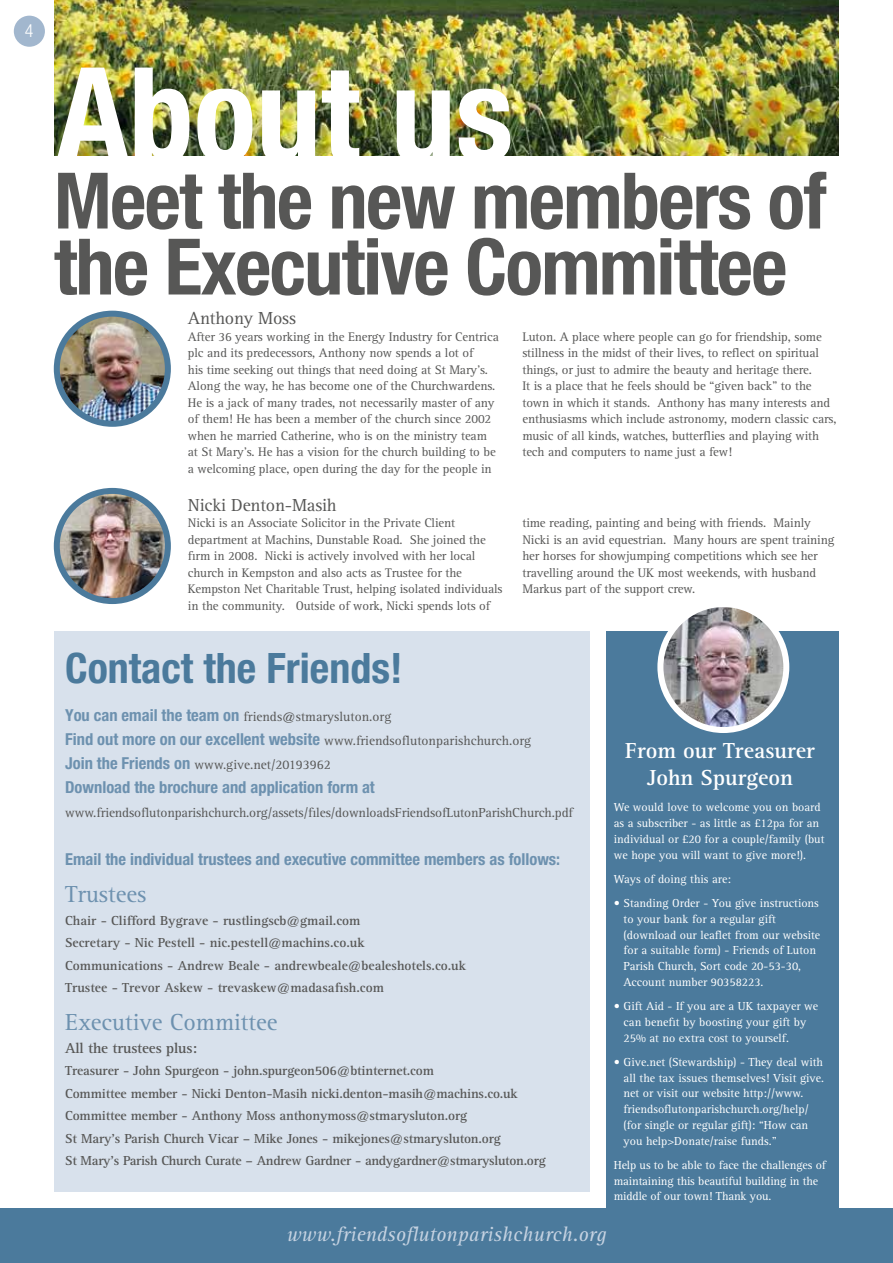
<style>
.page{position:relative;width:893px;height:1263px;background:#fff}
.page>*{position:absolute;margin:0;border:0;box-sizing:border-box;transform-origin:0 0}
.t1{font:700 condensed 129.9px "Helvetica Neue";color:#fff}
.t2{font:700 condensed 78px/66px "Helvetica Neue";letter-spacing:-.02em;color:#575756}
.t3{font:700 condensed 42px "Helvetica Neue";color:#4b7a9c}
.t4{font:24px "Rotis Serif";color:#6d91af}
.t5{font:700 22.5px/27px "Rotis Serif";color:#fff;text-align:center}
.t6{font:italic 21px "Rotis Serif";color:#c5d2e1}
.t7{font:18px "Rotis Serif";letter-spacing:-.01em;color:#575756}
.t8{font:300 condensed 18px "Helvetica Neue";color:#fff}
.t9{font:700 condensed 16.5px "Helvetica Neue";color:#6d91af}
.t10{font:700 15px "Rotis Serif";letter-spacing:-.01em;color:#575756}
.t11{font:700 13.5px/22.5px "Rotis Serif";letter-spacing:-.01em;color:#575756}
.t12{font:13.5px/24px "Rotis Serif";letter-spacing:-.01em;color:#575756}
.t13{font:12.9px/16.5px "Rotis Serif";letter-spacing:-.01em;color:#575756}
.t14{font:12px/15.8px "Rotis Serif";color:#fff}
.s1{font-family:"Helvetica Neue";font-weight:700;font-stretch:condensed;font-size:16.5px;color:#6d91af}
</style>
<div class="page">
<img style="left:54px;top:0;width:785px;height:155px">
<div style="left:54px;top:631px;width:535px;height:561px;background:#d8e1ec"></div>
<div style="left:606px;top:631px;width:233px;height:611px;background:#4b7a9c"></div>
<img style="left:57px;top:491px;width:111px;height:110px">
<div style="left:54px;top:488px;width:117px;height:116px;border:6px solid #4b7a9c;border-radius:50%"></div>
<img style="left:57px;top:314px;width:111px;height:109px">
<div style="left:54px;top:311px;width:117px;height:116px;border:6px solid #4b7a9c;border-radius:50%"></div>
<img style="left:660px;top:604px;width:126px;height:126px;border-radius:63px">
<div style="left:657px;top:601px;width:132px;height:132px;border:6px solid #fff;border-radius:50%"></div>
<div style="left:0;top:1209px;width:893px;height:54px;background:#4b7a9c"></div>
<div style="left:14px;top:16px;width:31px;height:31px;background:#a2b7ce;border-radius:50%"></div>
<h3 class="t8" style="left:25px;top:20px;width:10px">4</h3>
<h1 class="t1" style="left:57px;top:36px;width:458px">About us</h1>
<h2 class="t2" style="left:54px;top:167px;width:774px">Meet the new members of the Executive Committee</h2>
<h3 class="t7" style="left:188px;top:308px;width:110px">Anthony Moss</h3>
<p class="t13" style="left:188px;top:329px;width:313px">After 36 years working in the Energy Industry for Centrica plc and its predecessors, Anthony now spends a lot of<br>his time seeking out things that need doing at St Mary’s.<br>Along the way, he has become one of the Churchwardens.<br>He is a jack of many trades, not necessarily master of any of them! He has been a member of the church since 2002 when he married Catherine, who is on the ministry team at St Mary’s. He has a vision for the church building to be a welcoming place, open during the day for the people in</p>
<p class="t13" style="left:522px;top:329px;width:316px">Luton. A place where people can go for friendship, some stillness in the midst of their lives, to reflect on spiritual things, or just to admire the beauty and heritage there.<br>It is a place that he feels should be “given back” to the town in which it stands. Anthony has many interests and enthusiasms which include astronomy, modern classic cars, music of all kinds, watches, butterflies and playing with tech and computers to name just a few!</p>
<h3 class="t7" style="left:188px;top:494px;width:150px">Nicki Denton-Masih</h3>
<p class="t13" style="left:188px;top:515px;width:316px">Nicki is an Associate Solicitor in the Private Client department at Machins, Dunstable Road. She joined the firm in 2008. Nicki is actively involved with her local church in Kempston and also acts as Trustee for the Kempston Net Charitable Trust, helping isolated individuals in the community. Outside of work, Nicki spends lots of</p>
<p class="t13" style="left:522px;top:515px;width:314px">time reading, painting and being with friends. Mainly Nicki is an avid equestrian. Many hours are spent training her horses for showjumping competitions which see her travelling around the UK most weekends, with husband Markus part of the support crew.</p>
<h3 class="t3" style="left:65px;top:643px;width:339px">Contact the Friends!</h3>
<p class="t12" style="left:65px;top:704px;width:468px"><span class="s1">You can email the team on</span> friends@stmarysluton.org<br><span class="s1">Find out more on our excellent website</span> www.friendsoflutonparishchurch.org<br><span class="s1">Join the Friends on</span> www.give.net/20193962</p>
<p class="t9" style="left:65px;top:777px;width:311px">Download the brochure and application form at</p>
<p class="t12" style="left:65px;top:800px;width:509px">www.friendsoflutonparishchurch.org/assets/files/downloadsFriendsofLutonParishChurch.pdf</p>
<p class="t9" style="left:65px;top:849px;width:497px">Email the individual trustees and executive committee members as follows:</p>
<h3 class="t4" style="left:65px;top:880px;width:83px">Trustees</h3>
<p class="t11" style="left:65px;top:909px;width:402px">Chair - Clifford Bygrave - rustlingscb@gmail.com<br>Secretary - Nic Pestell - nic.pestell@machins.co.uk<br>Communications - Andrew Beale - andrewbeale@bealeshotels.co.uk Trustee - Trevor Askew - trevaskew@madasafish.com</p>
<h3 class="t4" style="left:65px;top:1009px;width:214px">Executive Committee</h3>
<p class="t10" style="left:65px;top:1039px;width:133px">All the trustees plus:</p>
<p class="t11" style="left:65px;top:1060px;width:482px">Treasurer - John Spurgeon - john.spurgeon506@btinternet.com<br>Committee member - Nicki Denton-Masih nicki.denton-masih@machins.co.uk Committee member - Anthony Moss anthonymoss@stmarysluton.org<br>St Mary’s Parish Church Vicar – Mike Jones - mikejones@stmarysluton.org<br>St Mary’s Parish Church Curate – Andrew Gardner - andygardner@stmarysluton.org</p>
<h3 class="t5" style="left:625px;top:737px;width:191px">From our Treasurer<br>John Spurgeon</h3>
<p class="t14" style="left:614px;top:800px;width:212px">We would love to welcome you on board as a subscriber - as little as £12pa for an individual or £20 for a couple/family (but we hope you will want to give more!).</p>
<p class="t14" style="left:614px;top:871px;width:119px">Ways of doing this are:</p>
<p class="t14" style="left:624px;top:896px;width:198px;text-indent:-10px">• Standing Order - You give instructions to your bank for a regular gift (download our leaflet from our website for a suitable form) - Friends of Luton Parish Church, Sort code 20-53-30, Account number 90358223.</p>
<p class="t14" style="left:624px;top:999px;width:196px;text-indent:-10px">• Gift Aid - If you are a UK taxpayer we can benefit by boosting your gift by<br>25% at no extra cost to yourself.</p>
<p class="t14" style="left:624px;top:1054px;width:202px;text-indent:-10px">• Give.net (Stewardship) - They deal with all the tax issues themselves! Visit give. net or visit our website http://www. friendsoflutonparishchurch.org/help/ (for single or regular gift): “How can you help&gt;Donate/raise funds.”</p>
<p class="t14" style="left:614px;top:1157px;width:214px">Help us to be able to face the challenges of maintaining this beautiful building in the middle of our town! Thank you.</p>
<h3 class="t6" style="left:287px;top:1223px;width:321px">www.friendsoflutonparishchurch.org</h3>
</div>
